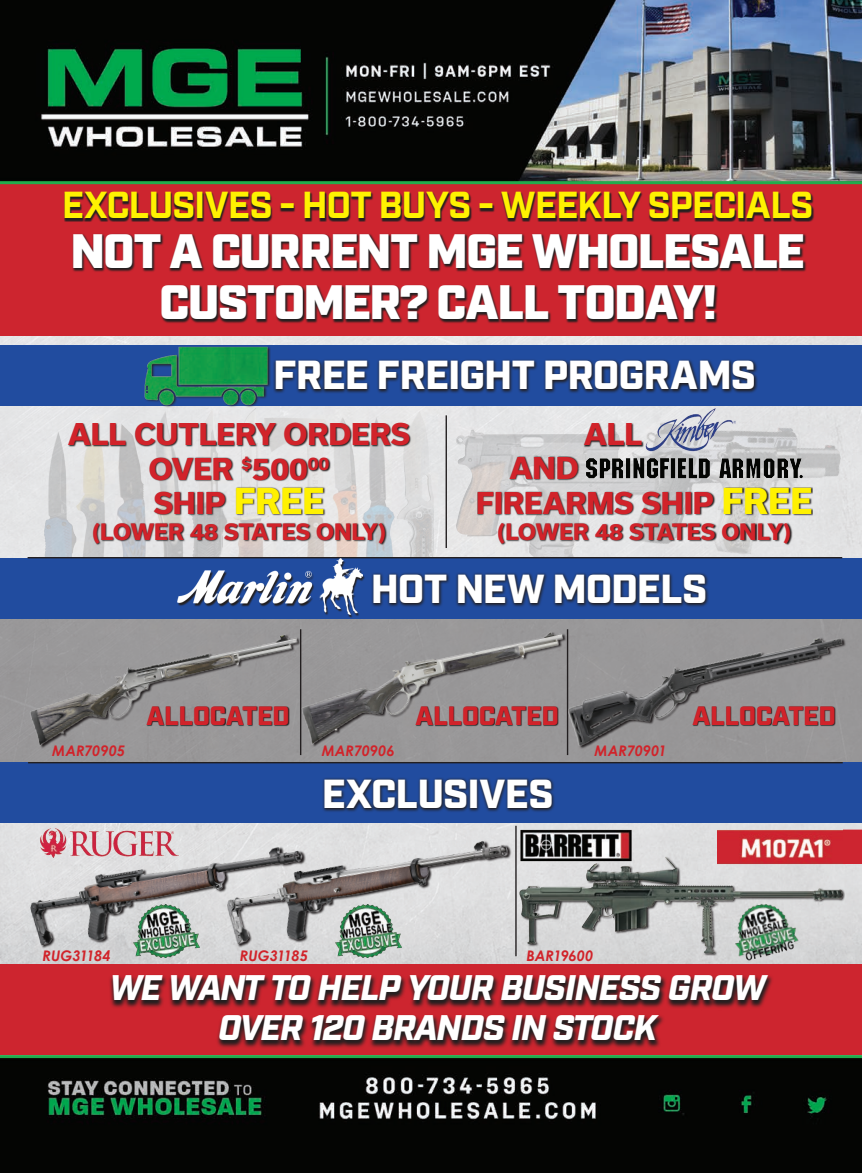
<style>
.page{position:relative;width:862px;height:1173px;background:#fff}
.page>*{position:absolute;margin:0;border:0;box-sizing:border-box;transform-origin:0 0}
.t1{font:900 48.3px/51px "Industry";letter-spacing:-.025em;color:#fff;text-align:center}
.t2{font:900 40.5px "Industry";letter-spacing:-.025em;color:#fff}
.t3{font:700 37.65px "Industry";letter-spacing:-.025em;color:#fff101}
.t4{font:italic 900 35.55px/40.2px "Industry";letter-spacing:-.03em;color:#fff;text-align:center}
.t5{font:800 28.65px/34.2px "Usual";color:#d1232a;text-align:center}
.t6{font:900 26.4px "Industry";letter-spacing:-.01em;color:#d1232a}
.t7{font:800 21.45px "Usual";color:#d1232a}
.t8{font:italic 700 14.55px "Century Gothic Pro";letter-spacing:-.01em;color:#d1232a}
.s1{font-size:34.05px;color:#fff101}
</style>
<div class="page">
<img style="left:0;top:0;width:862px;height:1172px">
<hr style="left:0;top:181px;width:862px;height:3px;background:#21ac4d">
<hr style="left:0;top:1055px;width:862px;height:3px;background:#21ac4d">
<svg style="left:64px;top:192px;width:750px;height:30px;background:#732126"></svg>
<svg style="left:72px;top:233px;width:735px;height:90px;background:#7e2227"></svg>
<div style="left:0;top:964px;width:862px;height:91px;background:#cd252f"></div>
<svg style="left:109px;top:975px;width:663px;height:73px"></svg>
<div style="left:0;top:345px;width:862px;height:60px;background:#214c9f"></div>
<svg style="left:202px;top:347px;width:69px;height:61px"></svg>
<img style="left:143px;top:344px;width:125px;height:63px">
<img style="left:56px;top:401px;width:146px;height:28px">
<img style="left:7px;top:429px;width:79px;height:128px">
<img style="left:86px;top:408px;width:147px;height:149px">
<img style="left:268px;top:410px;width:112px;height:5px">
<img style="left:346px;top:415px;width:34px;height:142px">
<img style="left:233px;top:408px;width:35px;height:144px">
<img style="left:257px;top:415px;width:89px;height:137px">
<img style="left:380px;top:405px;width:71px;height:152px">
<svg style="left:68px;top:423px;width:344px;height:122px;background:#acaaab"></svg>
<svg style="left:461px;top:429px;width:11px;height:7px"></svg>
<img style="left:591px;top:405px;width:68px;height:6px">
<img style="left:521px;top:454px;width:138px;height:103px">
<img style="left:659px;top:405px;width:201px;height:153px">
<div style="left:0;top:558px;width:862px;height:60px;background:#214c9f"></div>
<hr style="left:28px;top:557px;width:814px;height:1px;background:#231f20">
<svg style="left:477px;top:486px;width:336px;height:59px;background:#999798"></svg>
<img style="left:646px;top:408px;width:89px;height:3px">
<img style="left:583px;top:411px;width:224px;height:69px">
<svg style="left:510px;top:456px;width:70px;height:25px;background:#757374"></svg>
<svg style="left:584px;top:423px;width:60px;height:24px"></svg>
<img style="left:177px;top:552px;width:185px;height:49px">
<svg style="left:371px;top:573px;width:338px;height:29px"></svg>
<img style="left:9px;top:601px;width:313px;height:161px">
<div style="left:0;top:762px;width:862px;height:60px;background:#214c9f"></div>
<hr style="left:28px;top:762px;width:815px;height:1px;background:#231f20">
<img style="left:277px;top:598px;width:314px;height:161px">
<svg style="left:416px;top:705px;width:133px;height:21px;background:#5e5c5d"></svg>
<img style="left:549px;top:602px;width:313px;height:161px">
<svg style="left:693px;top:705px;width:143px;height:21px;background:#5d5b5c"></svg>
<svg style="left:322px;top:778px;width:233px;height:34px"></svg>
<img style="left:14px;top:822px;width:314px;height:142px">
<img style="left:133px;top:904px;width:67px;height:53px">
<img style="left:214px;top:822px;width:311px;height:139px">
<img style="left:335px;top:904px;width:67px;height:53px">
<div style="left:519px;top:856px;width:326px;height:100px;background:#d3d4d4"></div>
<img style="left:505px;top:855px;width:353px;height:98px">
<img style="left:727px;top:898px;width:78px;height:65px">
<img style="left:499px;top:807px;width:145px;height:55px">
<img style="left:718px;top:822px;width:144px;height:43px">
<img style="left:844px;top:826px;width:18px;height:37px">
<svg style="left:273px;top:359px;width:485px;height:34px"></svg>
<h3 class="t3" style="left:62px;top:183px;width:754px">EXCLUSIVES - HOT BUYS - WEEKLY SPECIALS</h3>
<h1 class="t1" style="left:70px;top:228px;width:736px">NOT A CURRENT MGE WHOLESALE<br>CUSTOMER? CALL TODAY!</h1>
<h2 class="t2" style="left:273px;top:351px;width:484px">FREE FREIGHT PROGRAMS</h2>
<p class="t5" style="left:68px;top:417px;width:344px">ALL CUTLERY ORDERS<br>OVER <sup>$</sup>500<sup>00<br></sup>SHIP <span class="s1">FREE</span></p>
<p class="t7" style="left:92px;top:519px;width:295px">(LOWER 48 STATES ONLY)</p>
<p class="t5" style="left:584px;top:417px;width:60px">ALL</p>
<p class="t5" style="left:510px;top:450px;width:70px">AND</p>
<p class="t5" style="left:476px;top:486px;width:338px">FIREARMS SHIP <span class="s1">FREE</span></p>
<p class="t7" style="left:497px;top:519px;width:295px">(LOWER 48 STATES ONLY)</p>
<p class="t6" style="left:146px;top:699px;width:145px">ALLOCATED</p>
<h2 class="t2" style="left:371px;top:564px;width:338px">HOT NEW MODELS</h2>
<p class="t6" style="left:415px;top:699px;width:145px">ALLOCATED</p>
<p class="t6" style="left:693px;top:699px;width:145px">ALLOCATED</p>
<p class="t8" style="left:52px;top:741px;width:74px">MAR70905</p>
<p class="t8" style="left:322px;top:741px;width:74px">MAR70906</p>
<h2 class="t2" style="left:322px;top:769px;width:233px">EXCLUSIVES</h2>
<p class="t8" style="left:595px;top:741px;width:74px">MAR70901</p>
<p class="t8" style="left:43px;top:946px;width:70px">RUG31184</p>
<p class="t8" style="left:240px;top:946px;width:70px">RUG31185</p>
<p class="t8" style="left:527px;top:946px;width:68px">BAR19600</p>
<p class="t4" style="left:110px;top:969px;width:657px">WE WANT TO HELP YOUR BUSINESS GROW<br>OVER 120 BRANDS IN STOCK</p>
</div>
